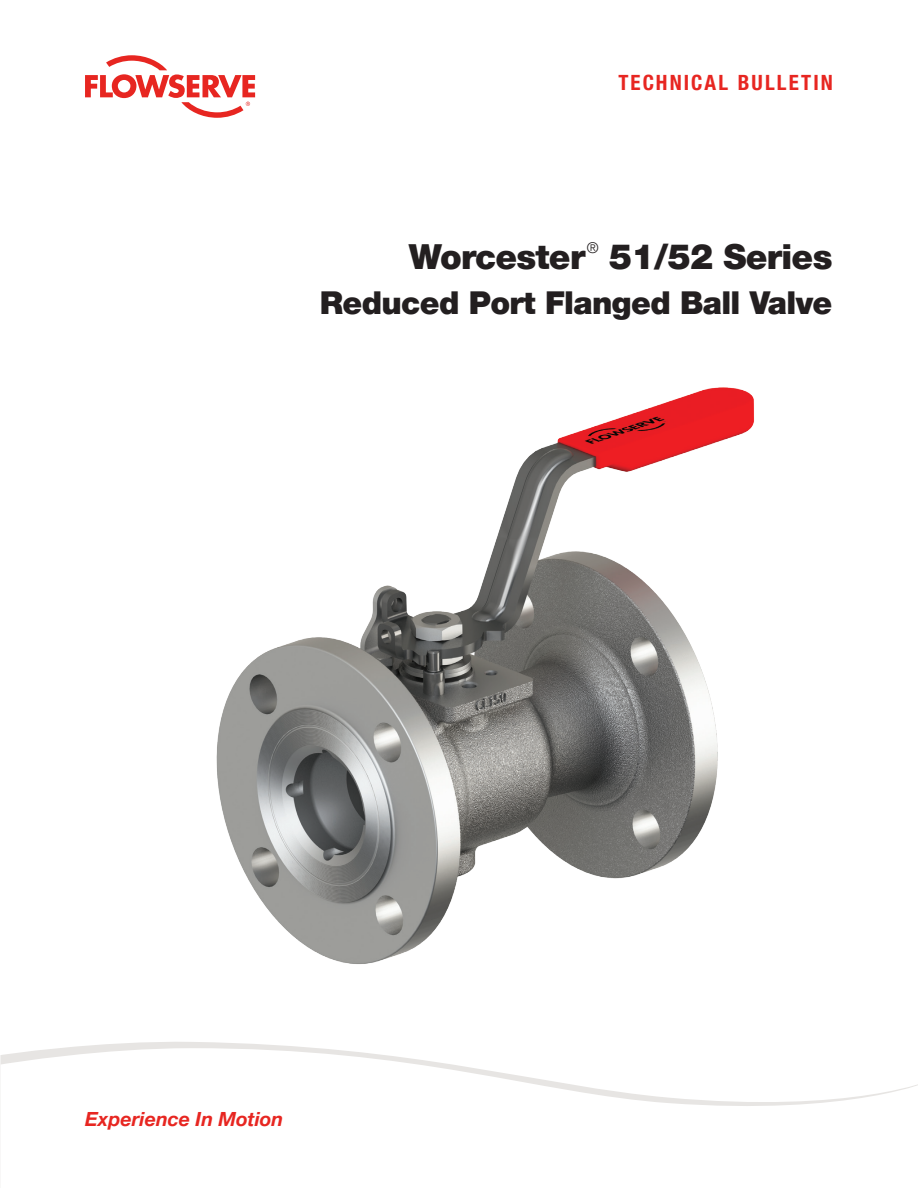
<style>
.page{position:relative;width:918px;height:1188px;background:#fff}
.page>*{position:absolute;margin:0;border:0;box-sizing:border-box;transform-origin:0 0}
.t1{font:900 34.5px "Helvetica Neue LT Pro";letter-spacing:-.02em;color:#231f20}
.t2{font:900 31.5px "Helvetica Neue LT Pro";letter-spacing:-.02em;color:#231f20}
.t3{font:700 condensed 21px "Helvetica Neue LT Pro";letter-spacing:.1em;color:#e72621}
.t4{font:italic 700 19.5px "Helvetica Neue LT Pro";color:#e72621}
.t5{font:300 14.85px "Helvetica Neue LT Pro";color:#231f20}
</style>
<div class="page">
<svg style="left:85px;top:55px;width:170px;height:63px"></svg>
<svg style="left:0;top:1042px;width:311px;height:23px;fill:#eae8e7"></svg>
<svg style="left:1px;top:1048px;width:917px;height:58px"></svg>
<img style="left:216px;top:387px;width:538px;height:577px">
<p class="t3" style="left:618px;top:70px;width:216px">TECHNICAL BULLETIN</p>
<p class="t1" style="left:409px;top:236px;width:178px">Worcester</p>
<p class="t5" style="left:587px;top:238px;width:13px">®</p>
<p class="t1" style="left:609px;top:236px;width:225px">51/52 Series</p>
<p class="t2" style="left:320px;top:284px;width:514px">Reduced Port Flanged Ball Valve</p>
<p class="t4" style="left:85px;top:1107px;width:200px">Experience In Motion</p>
</div>
